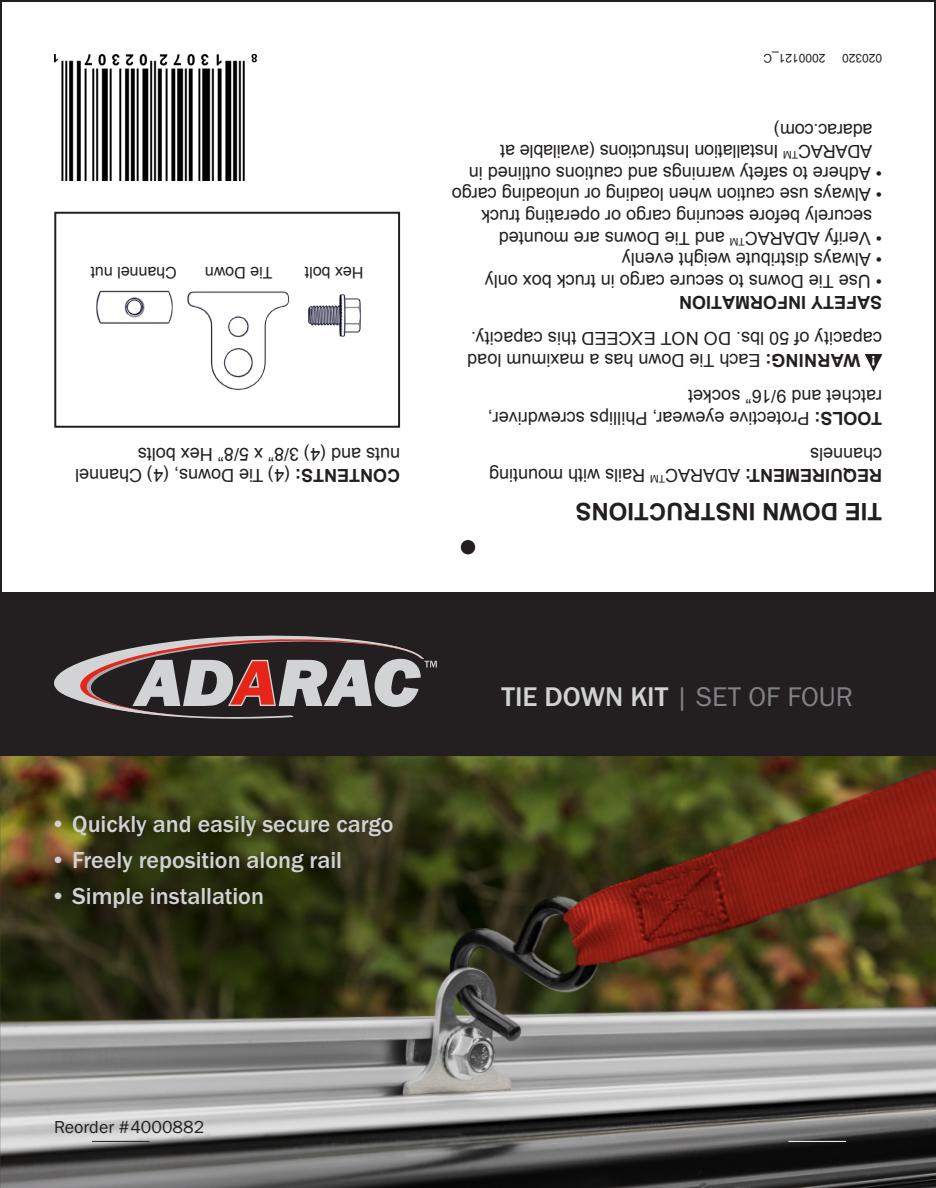
<style>
.page{position:relative;width:936px;height:1188px;background:#fff}
.page>*{position:absolute;margin:0;border:0;box-sizing:border-box;transform-origin:0 0}
.t1{font:500 28px "Franklin Gothic URW";color:#d1d2d4}
.t2{font:500 24px "Franklin Gothic URW";color:#d1d2d4}
.t3{font:700 24px "Arial";color:#231f20}
.t4{font:18px/21.6px "Arial";color:#231f20}
.t5{font:700 18px "Arial";color:#231f20}
.t6{font:18px "Franklin Gothic URW Boo";color:#231f20}
.t7{font:16px "Arial";color:#231f20}
.t8{font:600 14px "Franklin Gothic";color:#fff}
.t9{font:12px "Arial";color:#231f20}
.t10{font:10.4px "Arial";color:#231f20}
.s1{font-weight:700}
.s2{font-family:"Franklin Gothic URW Boo";font-weight:400;color:#808285}
</style>
<div class="page">
<div style="left:461px;top:540px;width:14px;height:14px;background:#231f20;border-radius:50%"></div>
<div style="left:0;top:594px;width:936px;height:162px;background:#231f20"></div>
<img style="left:0;top:756px;width:936px;height:432px">
<svg style="left:865px;top:354px;width:17px;height:17px"></svg>
<img style="left:54px;top:54px;width:202px;height:126px">
<img style="left:96px;top:290px;width:265px;height:100px">
<div style="left:54px;top:212px;width:346px;height:216px;border:2px solid #231f20"></div>
<svg style="left:54px;top:636px;width:383px;height:83px"></svg>
<hr style="left:92px;top:1141px;width:58px;height:1px;background:#231f20">
<hr style="left:788px;top:1141px;width:58px;height:1px;background:#fff">
<p class="t7" style="left:177px;top:283px;width:88px;rotate:-180deg">Channel nut</p>
<p class="t7" style="left:272px;top:283px;width:69px;rotate:-180deg">Tie Down</p>
<p class="t7" style="left:364px;top:283px;width:60px;rotate:-180deg">Hex bolt</p>
<p class="t4" style="left:400px;top:486px;width:327px;rotate:-180deg"><span class="s1">CONTENTS:</span> (4) Tie Downs, (4) Channel nuts and (4) 3/8” x 5/8” Hex bolts</p>
<p class="t9" style="left:825px;top:66px;width:64px;rotate:-180deg">2000121_C</p>
<p class="t9" style="left:882px;top:66px;width:42px;rotate:-180deg">020320</p>
<p class="t4" style="left:873px;top:162px;width:100px;rotate:-180deg">ADARAC adarac.com)</p>
<p class="t4" style="left:778px;top:184px;width:311px;text-indent:-104px;rotate:-180deg">• Adhere to safety warnings and cautions outlined in<br>Installation Instructions (available at</p>
<p class="t10" style="left:798px;top:162px;width:17px;rotate:-180deg">TM</p>
<p class="t4" style="left:882px;top:205px;width:432px;rotate:-180deg">• Always use caution when loading or unloading cargo</p>
<p class="t4" style="left:872px;top:249px;width:393px;text-indent:-10px;rotate:-180deg">• Verify ADARAC<br>securely before securing cargo or operating truck</p>
<p class="t4" style="left:725px;top:270px;width:228px;text-indent:-157px;rotate:-180deg">• Always distribute weight evenly<br>and Tie Downs are mounted</p>
<p class="t10" style="left:745px;top:248px;width:17px;rotate:-180deg">TM</p>
<p class="t4" style="left:882px;top:292px;width:399px;rotate:-180deg">• Use Tie Downs to secure cargo in truck box only</p>
<p class="t5" style="left:882px;top:315px;width:205px;rotate:-180deg">SAFETY INFORMATION</p>
<p class="t4" style="left:882px;top:349px;width:412px;rotate:-180deg">capacity of 50 lbs. DO NOT EXCEED this capacity.</p>
<p class="t4" style="left:860px;top:371px;width:395px;rotate:-180deg"><span class="s1">WARNING:</span> Each Tie Down has a maximum load</p>
<p class="t8" style="left:876px;top:369px;width:6px;rotate:-180deg">!</p>
<p class="t4" style="left:882px;top:429px;width:396px;rotate:-180deg"><span class="s1">TOOLS:</span> Protective eyewear, Phillips screwdriver, ratchet and 9/16” socket</p>
<p class="t4" style="left:882px;top:486px;width:395px;rotate:-180deg"><span class="s1">REQUIREMENT:</span> ADARAC<sup>TM</sup> Rails with mounting channels</p>
<h2 class="t3" style="left:882px;top:527px;width:308px;rotate:-180deg">TIE DOWN INSTRUCTIONS</h2>
<h2 class="t2" style="left:50px;top:809px;width:345px">• Quickly and easily secure cargo</h2>
<h2 class="t2" style="left:50px;top:845px;width:293px">• Freely reposition along rail</h2>
<h2 class="t2" style="left:50px;top:881px;width:215px">• Simple installation</h2>
<h1 class="t1" style="left:502px;top:679px;width:353px">TIE DOWN KIT <span class="s2">| SET OF FOUR</span></h1>
<p class="t6" style="left:54px;top:1116px;width:152px">Reorder #4000882</p>
</div>
